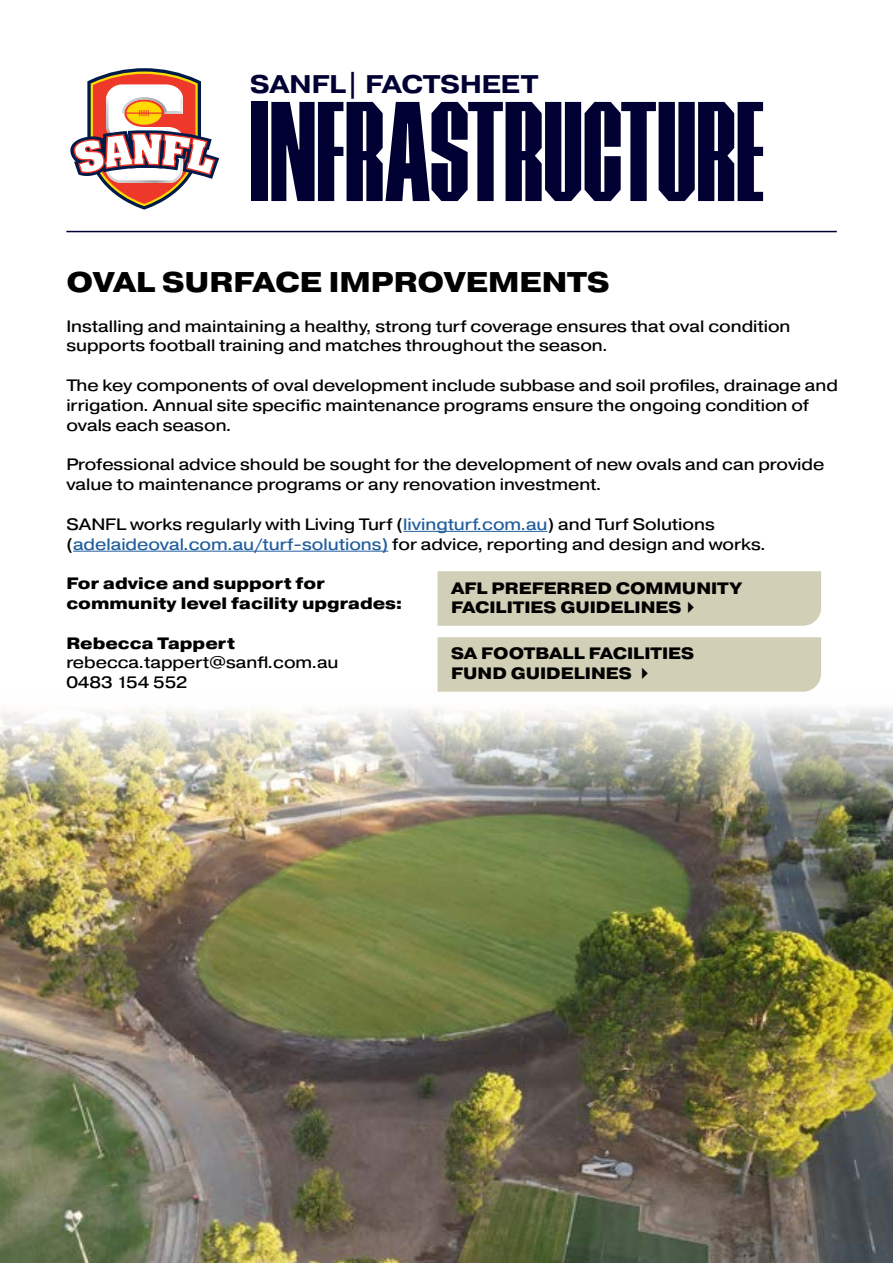
<style>
.page{position:relative;width:893px;height:1263px;background:#fff}
.page>*{position:absolute;margin:0;border:0;box-sizing:border-box;transform-origin:0 0}
.t1{font:141.6px "DR IVORY Display";color:#003}
.t2{font:800 28.5px "Pragmatica Ext";color:#000}
.t3{font:700 25.5px "Pragmatica Ext";color:#003}
.t4{font:16.5px/19.8px "Pragmatica Ext";color:#000}
.t5{font:800 16.5px/19.8px "Pragmatica Ext";color:#000}
.s1{color:#215e9e}
</style>
<div class="page">
<svg style="left:70px;top:68px;width:149px;height:142px"></svg>
<hr style="left:403px;top:531px;width:144px;height:1px;background:#215e9e">
<hr style="left:73px;top:551px;width:315px;height:1px;background:#215e9e">
<hr style="left:66px;top:231px;width:771px;height:1px;background:#003">
<div style="left:438px;top:571px;width:383px;height:55px;background:#d1cfb5"></div>
<div style="left:438px;top:637px;width:383px;height:55px;background:#d1cfb5"></div>
<img style="left:0;top:708px;width:893px;height:555px">
<h3 class="t3" style="left:250px;top:67px;width:290px">SANFL| FACTSHEET</h3>
<h1 class="t1" style="left:250px;top:91px;width:516px">INFRASTRUCTURE</h1>
<h2 class="t2" style="left:66px;top:264px;width:545px">OVAL SURFACE IMPROVEMENTS</h2>
<p class="t4" style="left:66px;top:316px;width:726px">Installing and maintaining a healthy, strong turf coverage ensures that oval condition supports football training and matches throughout the season.</p>
<p class="t4" style="left:66px;top:375px;width:773px">The key components of oval development include subbase and soil profiles, drainage and irrigation. Annual site specific maintenance programs ensure the ongoing condition of ovals each season.</p>
<p class="t4" style="left:66px;top:455px;width:759px">Professional advice should be sought for the development of new ovals and can provide value to maintenance programs or any renovation investment.</p>
<p class="t4" style="left:66px;top:514px;width:701px">SANFL works regularly with Living Turf (<span class="s1">livingturf.com.au</span>) and Turf Solutions (<span class="s1">adelaideoval.com.au/turf-solutions)</span> for advice, reporting and design and works.</p>
<p class="t5" style="left:66px;top:574px;width:337px">For advice and support for community level facility upgrades:</p>
<p class="t5" style="left:66px;top:633px;width:170px">Rebecca Tappert</p>
<p class="t4" style="left:66px;top:653px;width:274px">rebecca.tappert@sanfl.com.au<br>0483 154 552</p>
<p class="t5" style="left:451px;top:578px;width:292px">AFL PREFERRED COMMUNITY<br>FACILITIES GUIDELINES✔</p>
<p class="t5" style="left:451px;top:644px;width:245px">SA FOOTBALL FACILITIES<br>FUND GUIDELINES ✔</p>
</div>
